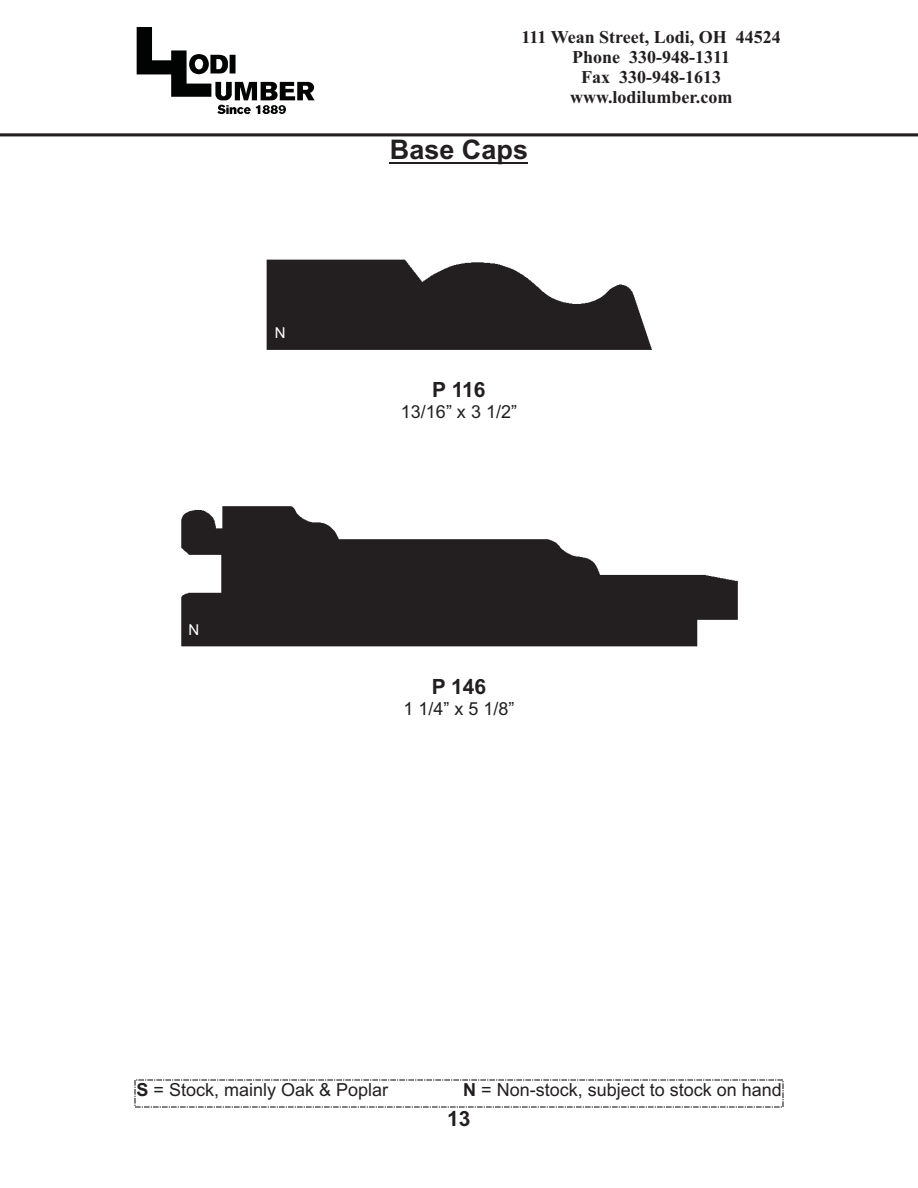
<style>
.page{position:relative;width:918px;height:1188px;background:#fff}
.page>*{position:absolute;margin:0;border:0;box-sizing:border-box;transform-origin:0 0}
.t1{font:700 27px "Arial";color:#231f20}
.t2{font:700 21px "Arial";color:#231f20}
.t3{font:18px "Arial";color:#231f20}
.t4{font:700 18px/20px "Times New Roman";color:#231f20;text-align:center}
.t5{font:15px "Arial";color:#fff}
.s1{font-weight:700}
</style>
<div class="page">
<img style="left:136px;top:27px;width:179px;height:88px">
<img style="left:0;top:133px;width:918px;height:4px">
<hr style="left:390px;top:162px;width:138px;height:1px;background:#231f20">
<svg style="left:134px;top:1079px;width:650px;height:29px"></svg>
<img style="left:266px;top:259px;width:386px;height:91px">
<img style="left:181px;top:506px;width:557px;height:141px">
<p class="t4" style="left:522px;top:29px;width:261px">111 Wean Street, Lodi, OH 44524<br>Phone 330-948-1311<br>Fax 330-948-1613 www.lodilumber.com</p>
<p class="t5" style="left:275px;top:327px;width:12px">N</p>
<p class="t5" style="left:188px;top:624px;width:12px">N</p>
<h1 class="t1" style="left:390px;top:140px;width:140px">Base Caps</h1>
<p class="t2" style="left:432px;top:382px;width:55px">P 116</p>
<p class="t3" style="left:401px;top:405px;width:118px">13/16” x 3 1/2”</p>
<p class="t2" style="left:432px;top:679px;width:56px">P 146</p>
<p class="t3" style="left:403px;top:702px;width:113px">1 1/4” x 5 1/8”</p>
<p class="t3" style="left:137px;top:1083px;width:253px"><span class="s1">S</span> = Stock, mainly Oak &amp; Poplar</p>
<p class="t3" style="left:463px;top:1083px;width:320px"><span class="s1">N</span> = Non-stock, subject to stock on hand</p>
<p class="t2" style="left:447px;top:1111px;width:25px">13</p>
</div>
